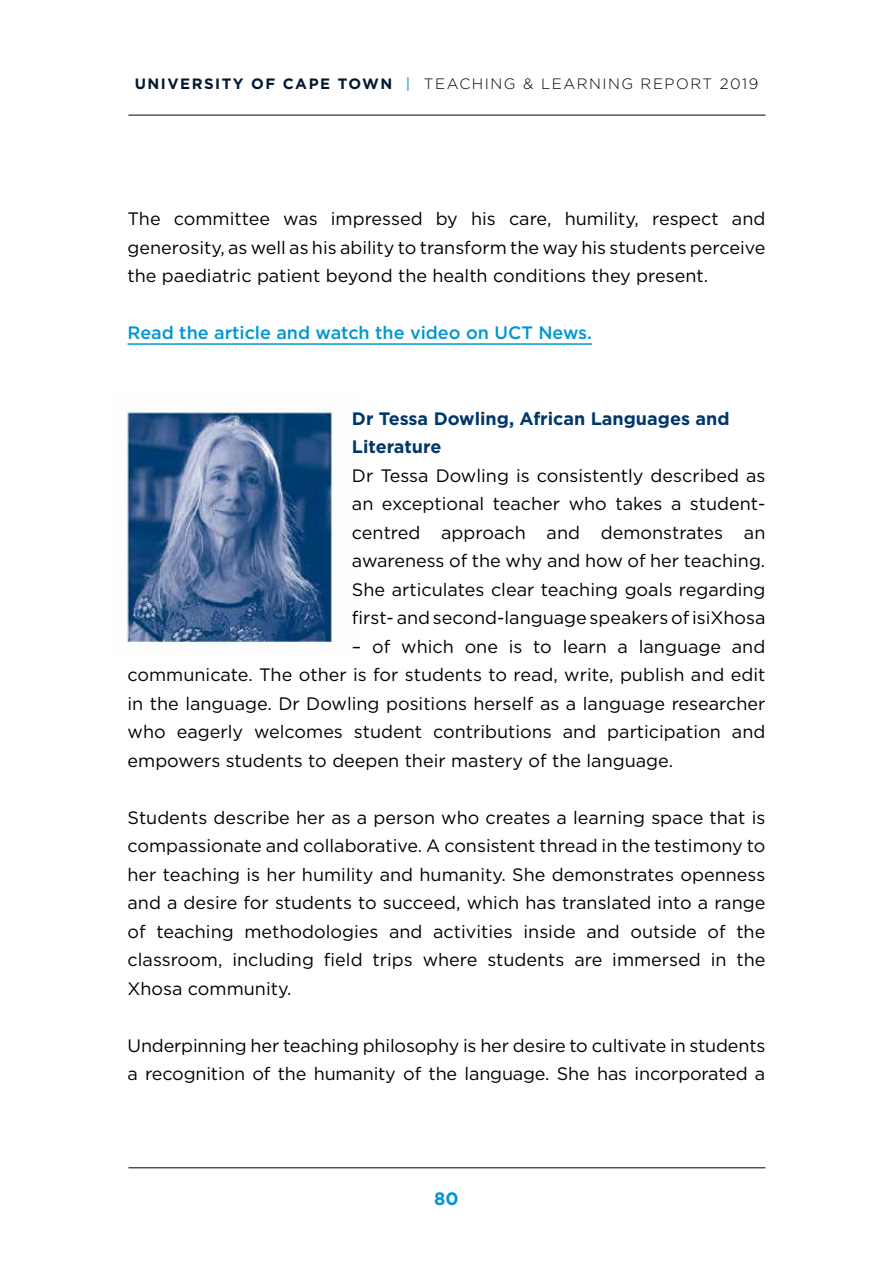
<style>
.page{position:relative;width:893px;height:1263px;background:#fff}
.page>*{position:absolute;margin:0;border:0;box-sizing:border-box;transform-origin:0 0}
.t1{font:18px/28.5px "Gotham";color:#000;text-align:justify}
.t2{font:700 18px/28.5px "Gotham";color:#00376b}
.t3{font:500 18px "Gotham";color:#0095d6}
.t4{font:700 18px "Gotham";color:#0095d6}
.t5{font:300 15px "Gotham";letter-spacing:.1em;color:#000}
.s1{font-weight:700;color:#001930}
.s2{font-weight:400;color:#0095d6}
</style>
<div class="page">
<hr style="left:128px;top:1167px;width:637px;height:1px;background:#000">
<hr style="left:128px;top:115px;width:637px;height:1px;background:#000">
<img style="left:126px;top:408px;width:207px;height:242px">
<hr style="left:128px;top:343px;width:464px;height:2px;background:#0095d6">
<p class="t5" style="left:135px;top:75px;width:625px"><span class="s1">UNIVERSITY OF CAPE TOWN</span> <span class="s2">|</span> TEACHING &amp; LEARNING REPORT 2019</p>
<p class="t1" style="left:128px;top:204px;width:639px">The committee was impressed by his care, humility, respect and generosity, as well as his ability to transform the way his students perceive the paediatric patient beyond the health conditions they present.</p>
<p class="t3" style="left:128px;top:321px;width:466px">Read the article and watch the video on UCT News.</p>
<p class="t2" style="left:352px;top:404px;width:379px">Dr Tessa Dowling, African Languages and<br>Literature</p>
<p class="t1" style="left:352px;top:460px;width:415px">Dr Tessa Dowling is consistently described as an exceptional teacher who takes a student&shy;centred approach and demonstrates an awareness of the why and how of her teaching.<br>She articulates clear teaching goals regarding first- and second-language speakers of isiXhosa</p>
<p class="t1" style="left:128px;top:631px;width:639px;text-indent:224px">– of which one is to learn a language and communicate. The other is for students to read, write, publish and edit in the language. Dr Dowling positions herself as a language researcher who eagerly welcomes student contributions and participation and empowers students to deepen their mastery of the language.</p>
<p class="t1" style="left:128px;top:802px;width:639px">Students describe her as a person who creates a learning space that is compassionate and collaborative. A consistent thread in the testimony to her teaching is her humility and humanity. She demonstrates openness and a desire for students to succeed, which has translated into a range of teaching methodologies and activities inside and outside of the classroom, including field trips where students are immersed in the Xhosa community.</p>
<p class="t1" style="left:128px;top:1030px;width:639px">Underpinning her teaching philosophy is her desire to cultivate in students a recognition of the humanity of the language. She has incorporated a</p>
<p class="t4" style="left:434px;top:1187px;width:26px">80</p>
</div>
